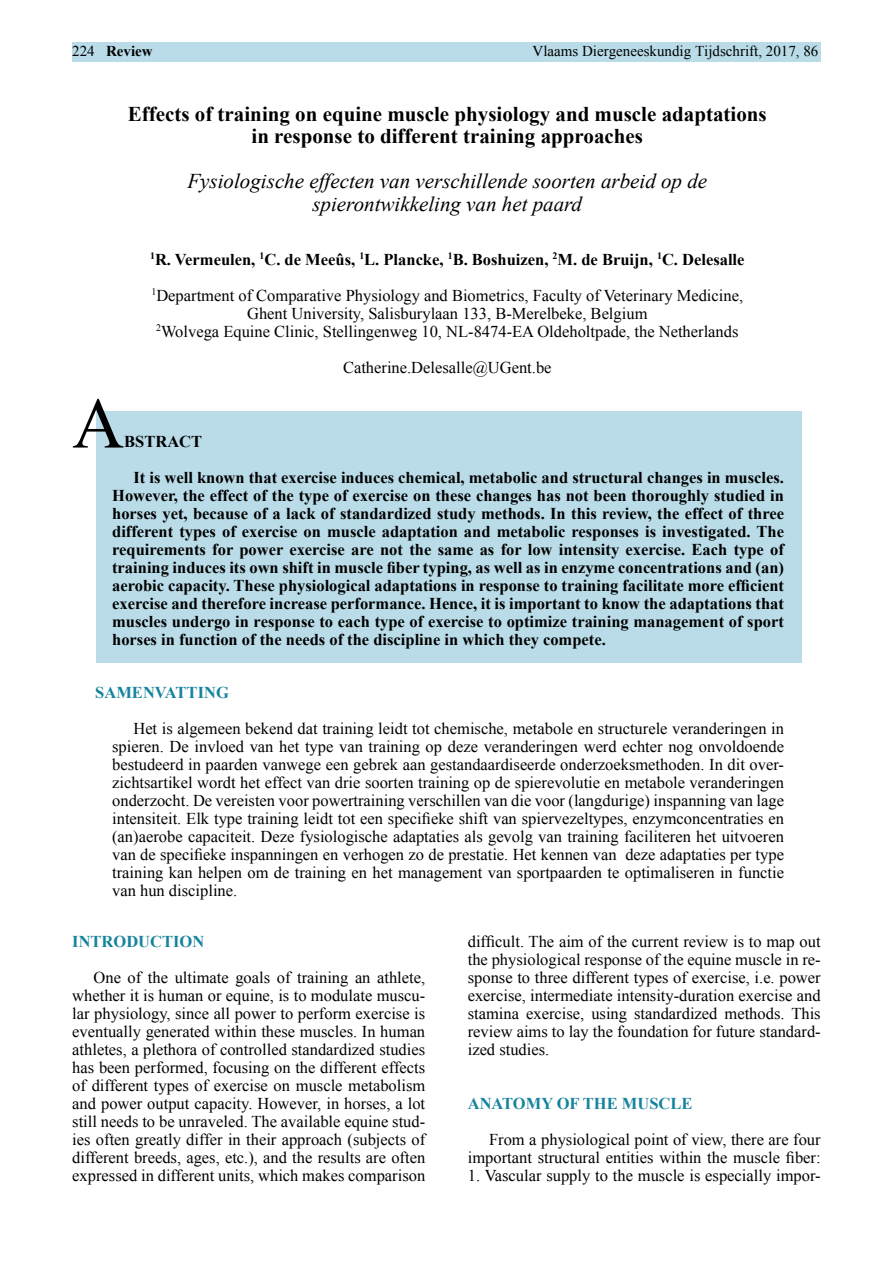
<style>
.page{position:relative;width:893px;height:1263px;background:#fff}
.page>*{position:absolute;margin:0;border:0;box-sizing:border-box;transform-origin:0 0}
.t1{font:72px "Times New Roman";color:#000}
.t2{font:700 21px/22.5px "Times New Roman";color:#000;text-align:center}
.t3{font:italic 21px/22.5px "Times New Roman";color:#000;text-align:center}
.t4{font:16.5px/18px "Times New Roman";color:#000;text-align:justify}
.t5{font:700 16.5px/18px "Times New Roman";color:#000}
.t6{font:700 16.5px "Times New Roman";color:#16839d}
.t7{font:15px "Times New Roman";color:#000}
.t8{font:700 15px "Times New Roman";color:#000}
.s1{font-weight:400}
.s2{font-weight:700}
</style>
<div class="page">
<div style="left:72px;top:43px;width:749px;height:19px;background:#b9dce8"></div>
<div style="left:96px;top:412px;width:706px;height:251px;background:#b9dce8"></div>
<p class="t8" style="left:72px;top:41px;width:82px"><span class="s1">224</span> Review</p>
<p class="t7" style="left:533px;top:40px;width:287px">Vlaams Diergeneeskundig Tijdschrift, 2017, 86</p>
<p class="t2" style="left:128px;top:102px;width:640px">Effects of training on equine muscle physiology and muscle adaptations in response to different training approaches</p>
<p class="t3" style="left:187px;top:169px;width:521px">Fysiologische effecten van verschillende soorten arbeid op de spierontwikkeling van het paard</p>
<p class="t4" style="left:150px;top:241px;width:596px;line-height:36px"><sup>1</sup><span class="s2">R. Vermeulen,</span> <sup>1</sup><span class="s2">C. de Meeûs,</span> <sup>1</sup><span class="s2">L. Plancke,</span> <sup>1</sup><span class="s2">B. Boshuizen,</span> <sup>2</sup><span class="s2">M. de Bruijn,</span> <sup>1</sup><span class="s2">C. Delesalle<br></span><sup>1</sup>Department of Comparative Physiology and Biometrics, Faculty of Veterinary Medicine,</p>
<p class="t4" style="left:156px;top:304px;width:584px;text-align:center">Ghent University, Salisburylaan 133, B-Merelbeke, Belgium<br><sup>2</sup>Wolvega Equine Clinic, Stellingenweg 10, NL-8474-EA Oldeholtpade, the Netherlands</p>
<p class="t4" style="left:343px;top:358px;width:210px">Catherine.Delesalle@UGent.be</p>
<h1 class="t1" style="left:72px;top:375px;width:53px">A</h1>
<p class="t5" style="left:133px;top:423px;width:652px;line-height:36px;text-indent:-9px">BSTRACT<br>It is well known that exercise induces chemical, metabolic and structural changes in muscles.</p>
<p class="t5" style="left:112px;top:486px;width:673px;text-align:justify">However, the effect of the type of exercise on these changes has not been thoroughly studied in horses yet, because of a lack of standardized study methods. In this review, the effect of three different types of exercise on muscle adaptation and metabolic responses is investigated. The requirements for power exercise are not the same as for low intensity exercise. Each type of training induces its own shift in muscle fiber typing, as well as in enzyme concentrations and (an) aerobic capacity. These physiological adaptations in response to training facilitate more efficient exercise and therefore increase performance. Hence, it is important to know the adaptations that muscles undergo in response to each type of exercise to optimize training management of sport horses in function of the needs of the discipline in which they compete.</p>
<p class="t6" style="left:95px;top:681px;width:135px">SAMENVATTING</p>
<p class="t4" style="left:112px;top:719px;width:673px;text-indent:21px">Het is algemeen bekend dat training leidt tot chemische, metabole en structurele veranderingen in spieren. De invloed van het type van training op deze veranderingen werd echter nog onvoldoende bestudeerd in paarden vanwege een gebrek aan gestandaardiseerde onderzoeksmethoden. In dit over&shy;zichtsartikel wordt het effect van drie soorten training op de spierevolutie en metabole veranderingen onderzocht. De vereisten voor powertraining verschillen van die voor (langdurige) inspanning van lage intensiteit. Elk type training leidt tot een specifieke shift van spiervezeltypes, enzymconcentraties en (an)aerobe capaciteit. Deze fysiologische adaptaties als gevolg van training faciliteren het uitvoeren van de specifieke inspanningen en verhogen zo de prestatie. Het kennen van deze adaptaties per type training kan helpen om de training en het management van sportpaarden te optimaliseren in functie van hun discipline.</p>
<p class="t6" style="left:72px;top:930px;width:133px">INTRODUCTION</p>
<p class="t4" style="left:72px;top:968px;width:354px;text-indent:21px">One of the ultimate goals of training an athlete, whether it is human or equine, is to modulate muscu&shy;lar physiology, since all power to perform exercise is eventually generated within these muscles. In human athletes, a plethora of controlled standardized studies has been performed, focusing on the different effects of different types of exercise on muscle metabolism and power output capacity. However, in horses, a lot still needs to be unraveled. The available equine stud&shy;ies often greatly differ in their approach (subjects of different breeds, ages, etc.), and the results are often expressed in different units, which makes comparison</p>
<p class="t4" style="left:468px;top:932px;width:354px">difficult. The aim of the current review is to map out the physiological response of the equine muscle in re&shy;sponse to three different types of exercise, i.e. power exercise, intermediate intensity-duration exercise and stamina exercise, using standardized methods. This review aims to lay the foundation for future standard&shy;ized studies.</p>
<p class="t6" style="left:468px;top:1092px;width:226px">ANATOMY OF THE MUSCLE</p>
<p class="t4" style="left:468px;top:1130px;width:354px;text-align:right">From a physiological point of view, there are four important structural entities within the muscle fiber:</p>
<p class="t4" style="left:468px;top:1166px;width:354px">1. Vascular supply to the muscle is especially impor-</p>
</div>
